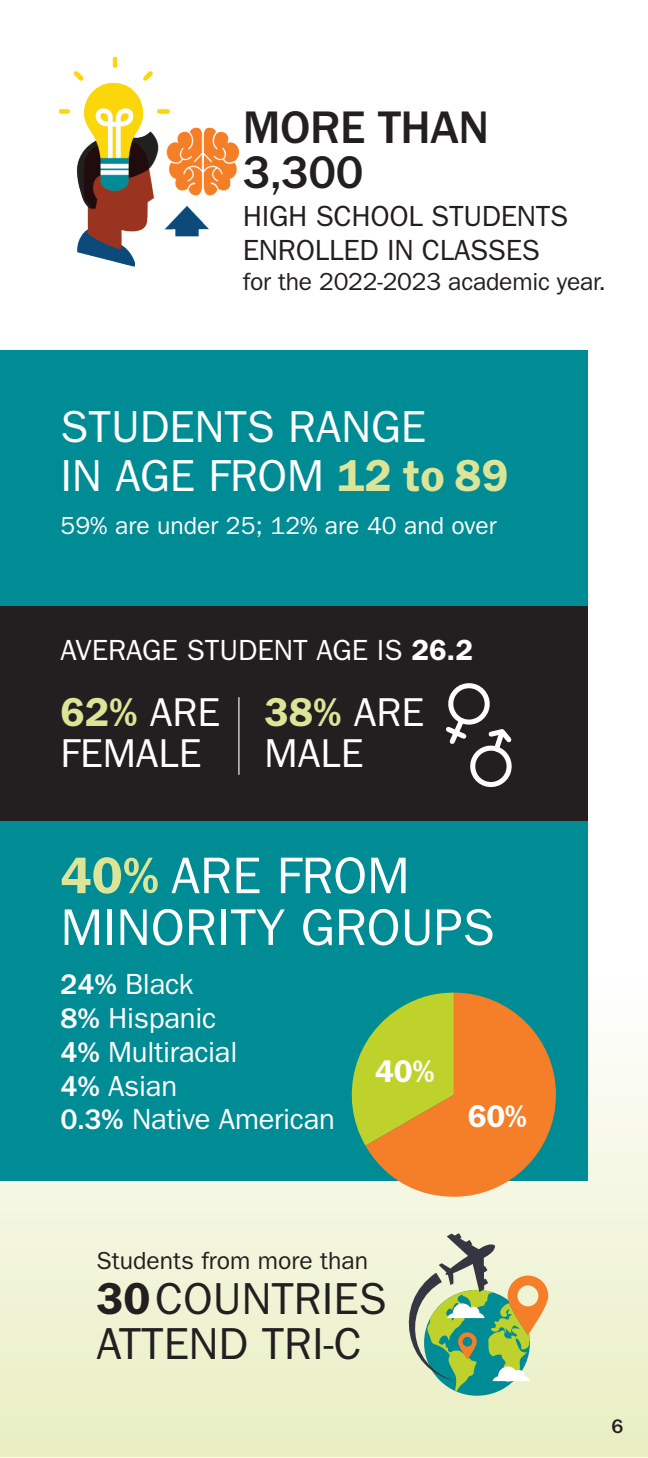
<style>
.page{position:relative;width:648px;height:1458px;background:#fff}
.page>*{position:absolute;margin:0;border:0;box-sizing:border-box;transform-origin:0 0}
.t1{font:51.75px/51.8px "ITC Franklin Gothic Std";color:#fff}
.t2{font:500 47.25px/45px "ITC Franklin Gothic Std";letter-spacing:-.01em;color:#231f20}
.t3{font:45px/49.5px "ITC Franklin Gothic Std";color:#fff}
.t4{font:45px/45px "ITC Franklin Gothic Std";color:#231f20}
.t5{font:40.5px/40.5px "ITC Franklin Gothic Std";color:#fff}
.t6{font:600 31.5px "ITC Franklin Gothic Std";color:#fff}
.t7{font:29.25px/33.8px "ITC Franklin Gothic Std";letter-spacing:-.01em;color:#fff}
.t8{font:29.25px/33.8px "ITC Franklin Gothic Std";letter-spacing:-.01em;color:#231f20}
.t9{font:24.75px "ITC Franklin Gothic Std";letter-spacing:-.01em;color:#231f20}
.t10{font:24.75px "ITC Franklin Gothic Std";color:#fff}
.t11{font:500 20.25px "ITC Franklin Gothic Std";color:#231f20}
.s1{font-weight:600;color:#dce497}
.s2{font-weight:600}
.s3{font-weight:500}
</style>
<div class="page">
<div style="left:0;top:980px;width:648px;height:476px;background:linear-gradient(to bottom,#fefefe,#e8eec1)"></div>
<div style="left:0;top:350px;width:587px;height:256px;background:#008c95"></div>
<div style="left:0;top:606px;width:587px;height:215px;background:#231f20"></div>
<div style="left:0;top:821px;width:587px;height:360px;background:#008c95"></div>
<hr style="left:238px;top:697px;width:1px;height:78px;background:#fff">
<svg style="left:446px;top:683px;width:66px;height:105px"></svg>
<svg style="left:351px;top:1044px;width:14px;height:101px"></svg>
<svg style="left:365px;top:993px;width:191px;height:204px;background:#c69b41"></svg>
<svg style="left:391px;top:1233px;width:157px;height:159px;background:#b2c89f"></svg>
<img style="left:58px;top:56px;width:181px;height:211px">
<p class="t2" style="left:243px;top:105px;width:248px">MORE THAN<br>3,300</p>
<p class="t8" style="left:243px;top:199px;width:327px">HIGH SCHOOL STUDENTS<br>ENROLLED IN CLASSES</p>
<p class="t9" style="left:243px;top:267px;width:365px">for the 2022-2023 academic year.</p>
<p class="t3" style="left:61px;top:402px;width:449px">STUDENTS RANGE<br>IN AGE FROM <span class="s1">12 to 89</span></p>
<p class="t10" style="left:61px;top:511px;width:438px">59% are under 25; 12% are 40 and over</p>
<p class="t7" style="left:61px;top:633px;width:414px">AVERAGE STUDENT AGE IS <span class="s2">26.2</span></p>
<p class="t5" style="left:61px;top:693px;width:161px"><span class="s1">62%</span> ARE<br>FEMALE</p>
<p class="t5" style="left:265px;top:693px;width:161px"><span class="s1">38%</span> ARE<br>MALE</p>
<p class="t1" style="left:61px;top:850px;width:436px"><span class="s1">40%</span> ARE FROM<br>MINORITY GROUPS</p>
<p class="t7" style="left:61px;top:968px;width:276px"><span class="s3">24%</span> Black<br><span class="s3">8%</span> Hispanic<br><span class="s3">4%</span> Multiracial<br><span class="s3">4%</span> Asian<br><span class="s3">0.3%</span> Native American</p>
<p class="t6" style="left:375px;top:1053px;width:61px">40%</p>
<p class="t6" style="left:468px;top:1097px;width:61px">60%</p>
<p class="t9" style="left:96px;top:1246px;width:273px">Students from more than</p>
<p class="t4" style="left:96px;top:1276px;width:292px"><span class="s2">30</span>COUNTRIES<br>ATTEND TRI-C</p>
<p class="t11" style="left:612px;top:1415px;width:13px">6</p>
</div>
